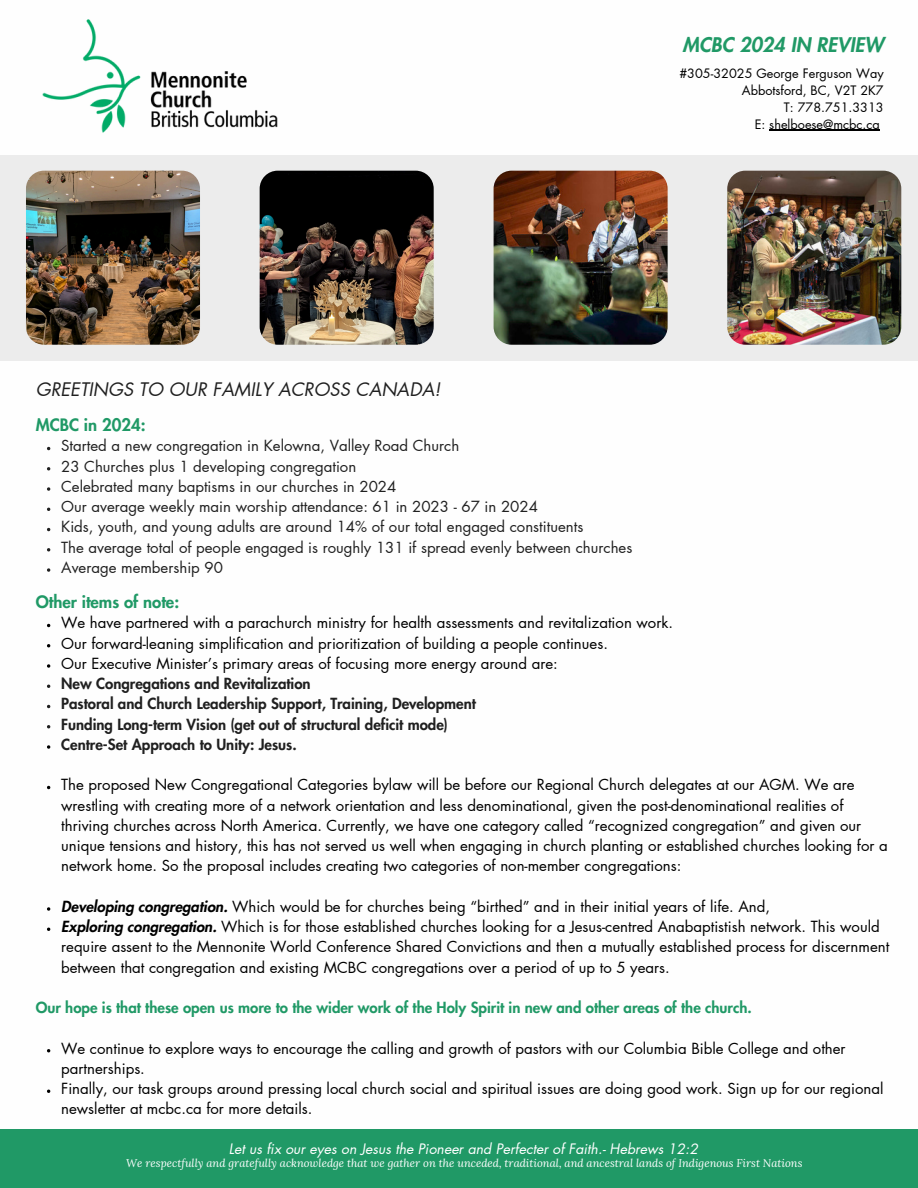
<style>
.page{position:relative;width:918px;height:1188px;background:#fff}
.page>*{position:absolute;margin:0;border:0;box-sizing:border-box;transform-origin:0 0}
.t1{font:italic 800 19.8px "Futura LT Pro";color:#209966}
.t2{font:italic 18.3px "Futura LT Pro";color:#202020}
.t3{font:800 16.8px "Futura LT Pro";color:#209966}
.t4{font:15px/20.2px "Futura LT Pro";color:#000}
.t5{font:15px "Futura LT Pro";color:#202020}
.t6{font:800 15px "Futura LT Pro";color:#202020}
.t7{font:800 15px "Futura LT Pro";color:#209966}
.t8{font:italic 14.1px "Futura LT Pro";color:#fff}
.t9{font:12.75px "Futura LT Pro";color:#000}
.t10{font:italic 11.1px "Lora";color:#fff}
.s1{font-weight:800;font-style:italic}
</style>
<div class="page">
<div style="left:0;top:155px;width:918px;height:205px;background:#ececec"></div>
<img style="left:260px;top:171px;width:174px;height:174px;border-radius:18px">
<div style="left:0;top:1130px;width:918px;height:58px;background:#209966"></div>
<img style="left:42px;top:19px;width:236px;height:114px">
<hr style="left:769px;top:130px;width:111px;height:1px;background:#000">
<img style="left:494px;top:171px;width:174px;height:174px;border-radius:18px">
<img style="left:727px;top:171px;width:174px;height:174px;border-radius:18px">
<img style="left:26px;top:171px;width:174px;height:174px;border-radius:18px">
<svg style="left:47px;top:487px;width:3px;height:4px"></svg>
<svg style="left:47px;top:568px;width:3px;height:4px"></svg>
<svg style="left:47px;top:664px;width:3px;height:4px"></svg>
<svg style="left:47px;top:745px;width:3px;height:4px"></svg>
<svg style="left:47px;top:907px;width:3px;height:4px"></svg>
<p class="t1" style="left:683px;top:36px;width:203px">MCBC 2024 IN REVIEW</p>
<h1 class="t2" style="left:36px;top:381px;width:406px">GREETINGS TO OUR FAMILY ACROSS CANADA!</h1>
<h6 class="t9" style="left:679px;top:67px;width:206px">#305-32025 George Ferguson Way</h6>
<h6 class="t9" style="left:742px;top:84px;width:143px">Abbotsford, BC, V2T 2K7</h6>
<h6 class="t9" style="left:784px;top:101px;width:101px">T: 778.751.3313</h6>
<h6 class="t9" style="left:755px;top:118px;width:127px">E: shelboese@mcbc.ca</h6>
<p class="t3" style="left:36px;top:417px;width:111px">MCBC in 2024:</p>
<p class="t5" style="left:61px;top:439px;width:400px">Started a new congregation in Kelowna, Valley Road Church</p>
<p class="t5" style="left:61px;top:459px;width:297px">23 Churches plus 1 developing congregation</p>
<p class="t5" style="left:61px;top:479px;width:337px">Celebrated many baptisms in our churches in 2024</p>
<p class="t5" style="left:61px;top:500px;width:478px">Our average weekly main worship attendance: 61 in 2023 - 67 in 2024</p>
<p class="t5" style="left:61px;top:520px;width:524px">Kids, youth, and young adults are around 14% of our total engaged constituents</p>
<p class="t5" style="left:61px;top:540px;width:573px">The average total of people engaged is roughly 131 if spread evenly between churches</p>
<h3 class="t5" style="left:61px;top:560px;width:163px">Average membership 90</h3>
<p class="t3" style="left:36px;top:594px;width:145px">Other items of note:</p>
<p class="t4" style="left:61px;top:613px;width:613px">We have partnered with a parachurch ministry for health assessments and revitalization work.</p>
<p class="t4" style="left:61px;top:634px;width:548px">Our forward-leaning simplification and prioritization of building a people continues.</p>
<p class="t4" style="left:61px;top:654px;width:498px">Our Executive Minister’s primary areas of focusing more energy around are:</p>
<p class="t6" style="left:61px;top:677px;width:251px">New Congregations and Revitalization</p>
<p class="t6" style="left:61px;top:697px;width:416px">Pastoral and Church Leadership Support, Training, Development</p>
<p class="t6" style="left:61px;top:717px;width:388px">Funding Long-term Vision (get out of structural deficit mode)</p>
<p class="t6" style="left:61px;top:737px;width:237px">Centre-Set Approach to Unity: Jesus.</p>
<p class="t4" style="left:61px;top:775px;width:828px">The proposed New Congregational Categories bylaw will be before our Regional Church delegates at our AGM. We are wrestling with creating more of a network orientation and less denominational, given the post-denominational realities of thriving churches across North America. Currently, we have one category called “recognized congregation” and given our unique tensions and history, this has not served us well when engaging in church planting or established churches looking for a network home. So the proposal includes creating two categories of non-member congregations:</p>
<p class="t4" style="left:61px;top:897px;width:710px"><span class="s1">Developing congregation.</span> Which would be for churches being “birthed” and in their initial years of life. And,</p>
<h4 class="t4" style="left:61px;top:917px;width:830px"><span class="s1">Exploring congregation.</span> Which is for those established churches looking for a Jesus-centred Anabaptistish network. This would require assent to the Mennonite World Conference Shared Convictions and then a mutually established process for discernment between that congregation and existing MCBC congregations over a period of up to 5 years.</h4>
<p class="t7" style="left:36px;top:1001px;width:718px">Our hope is that these open us more to the wider work of the Holy Spirit in new and other areas of the church.</p>
<p class="t4" style="left:61px;top:1039px;width:786px">We continue to explore ways to encourage the calling and growth of pastors with our Columbia Bible College and other partnerships.</p>
<p class="t4" style="left:61px;top:1079px;width:824px">Finally, our task groups around pressing local church social and spiritual issues are doing good work. Sign up for our regional newsletter at mcbc.ca for more details.</p>
<p class="t8" style="left:229px;top:1143px;width:471px">Let us fix our eyes on Jesus the Pioneer and Perfecter of Faith.- Hebrews 12:2</p>
<p class="t10" style="left:126px;top:1156px;width:678px">We respectfully and gratefully acknowledge that we gather on the unceded, traditional, and ancestral lands of Indigenous First Nations</p>
</div>
